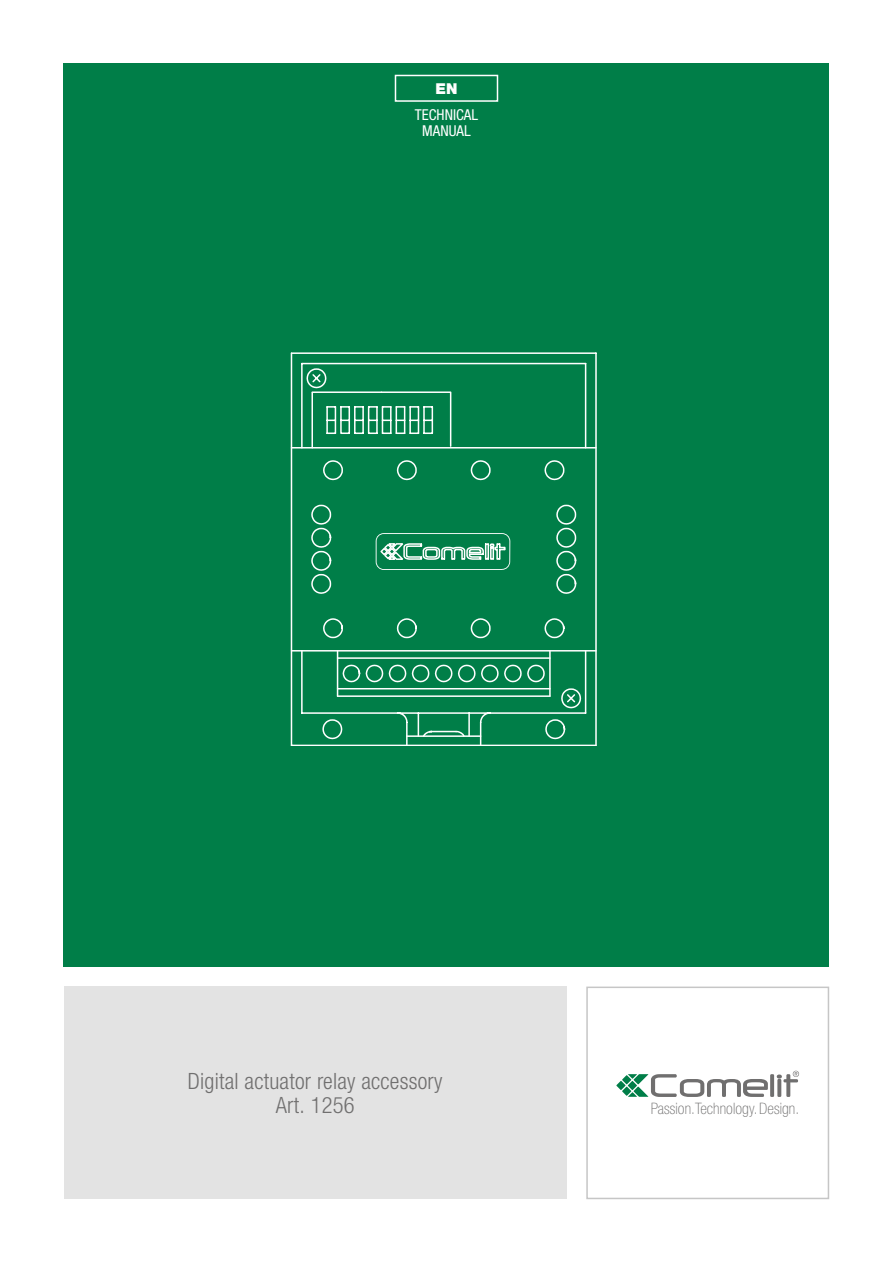
<style>
.page{position:relative;width:893px;height:1263px;background:#fff}
.page>*{position:absolute;margin:0;border:0;box-sizing:border-box;transform-origin:0 0}
.t1{font:300 condensed 22.5px/24px "Helvetica Neue LTW1 G";letter-spacing:.01em;color:#706f6f;text-align:center}
.t2{font:100 condensed 15.75px "Helvetica Neue LTW1 G";letter-spacing:.005em;color:#706f6f}
.t3{font:condensed 15px/16.5px "Helvetica Neue LTW1 G";color:#fff;text-align:center}
.t4{font:900 15px "Helvetica Neue LTW1 G";color:#fff}
</style>
<div class="page">
<div style="left:64px;top:986px;width:503px;height:213px;background:#e3e3e3"></div>
<div style="left:586px;top:986px;width:243px;height:213px;border:2px solid #c6c6c6"></div>
<div style="left:64px;top:64px;width:765px;height:903px;background:#007e48"></div>
<div style="left:395px;top:75px;width:103px;height:27px;border:2px solid #fff"></div>
<hr style="left:291px;top:353px;width:305px;height:1px;background:#fff">
<hr style="left:595px;top:353px;width:2px;height:392px;background:#fff">
<hr style="left:291px;top:650px;width:305px;height:1px;background:#fff">
<hr style="left:291px;top:447px;width:305px;height:1px;background:#fff">
<svg style="left:300px;top:362px;width:287px;height:383px"></svg>
<hr style="left:291px;top:353px;width:1px;height:392px;background:#fff">
<hr style="left:291px;top:745px;width:305px;height:1px;background:#fff">
<svg style="left:310px;top:459px;width:267px;height:224px"></svg>
<hr style="left:549px;top:651px;width:2px;height:45px;background:#fff">
<hr style="left:337px;top:651px;width:1px;height:45px;background:#fff">
<hr style="left:338px;top:695px;width:212px;height:2px;background:#fff">
<svg style="left:336px;top:664px;width:215px;height:26px"></svg>
<svg style="left:311px;top:391px;width:141px;height:58px"></svg>
<svg style="left:376px;top:533px;width:134px;height:37px"></svg>
<svg style="left:616px;top:1081px;width:10px;height:9px"></svg>
<svg style="left:622px;top:1086px;width:9px;height:10px"></svg>
<svg style="left:622px;top:1075px;width:9px;height:9px"></svg>
<svg style="left:628px;top:1071px;width:171px;height:26px"></svg>
<p class="t4" style="left:435px;top:79px;width:23px">EN</p>
<p class="t3" style="left:415px;top:106px;width:65px">TECHNICAL<br>MANUAL</p>
<p class="t1" style="left:188px;top:1069px;width:256px">Digital actuator relay accessory<br>Art. 1256</p>
<p class="t2" style="left:651px;top:1100px;width:150px">Passion.Technology.Design.</p>
</div>
